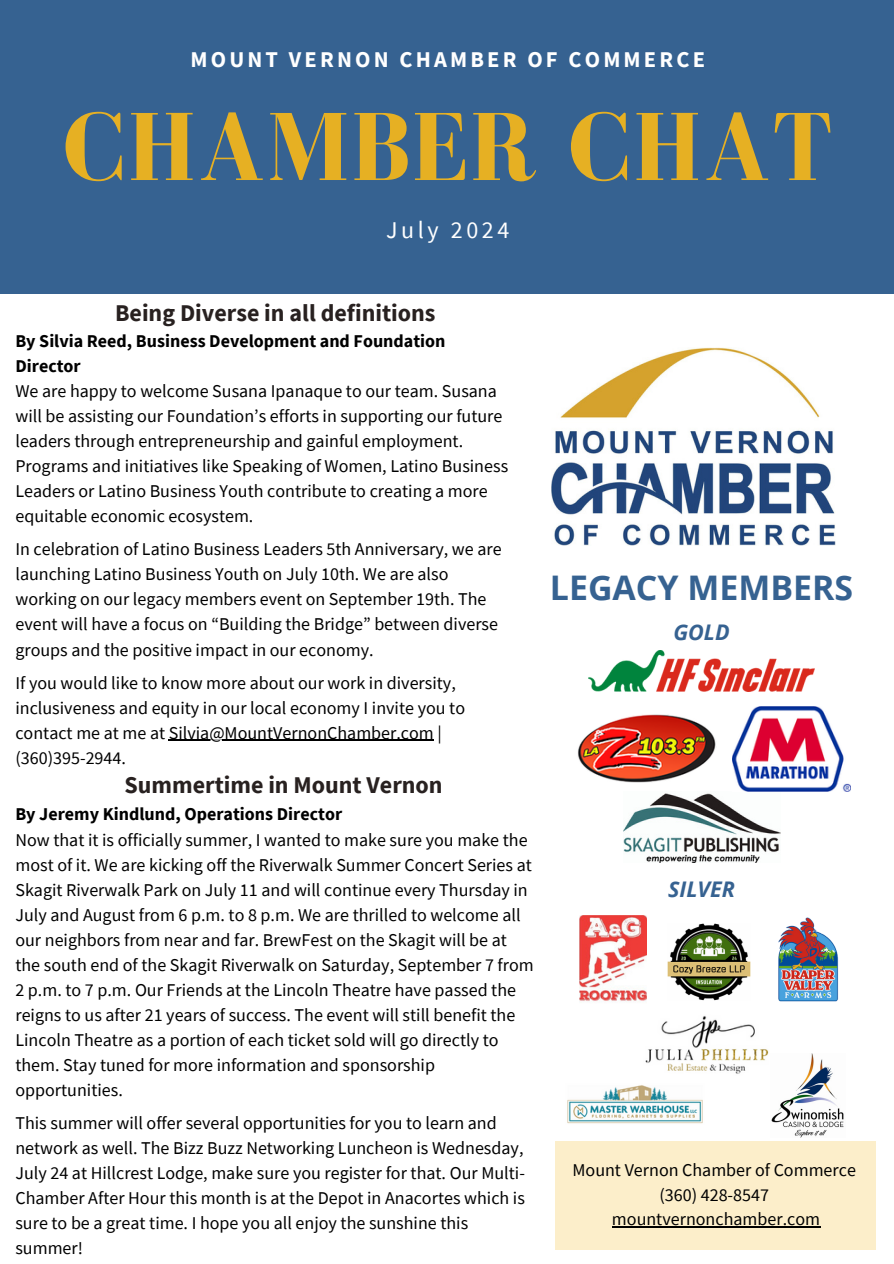
<style>
.page{position:relative;width:894px;height:1264px;background:#fff}
.page>*{position:absolute;margin:0;border:0;box-sizing:border-box;transform-origin:0 0}
.t1{font:700 99.3px "Bodoni FLF";letter-spacing:.02em;color:#e6b023}
.t2{font:700 33.9px "Open Sans";color:#366291}
.t3{font:700 24px "Source Sans Pro";color:#282120}
.t4{font:24px "Source Sans Pro";letter-spacing:.15em;color:#fff}
.t5{font:700 22.5px "Source Sans Pro";letter-spacing:.14em;color:#fff}
.t6{font:italic 700 21.6px "Open Sans";color:#366291}
.t7{font:18px/25px "Source Sans Pro";color:#000}
.t8{font:700 18px/25px "Source Sans Pro";color:#000}
</style>
<div class="page">
<div style="left:0;top:0;width:893px;height:294px;background:#366291"></div>
<img style="left:551px;top:347px;width:284px;height:198px">
<div style="left:555px;top:1141px;width:320px;height:108px;background:#fceeca"></div>
<hr style="left:611px;top:1226px;width:208px;height:1px;background:#000">
<img style="left:645px;top:1016px;width:124px;height:58px">
<img style="left:778px;top:917px;width:60px;height:84px">
<img style="left:623px;top:791px;width:157px;height:71px">
<img style="left:732px;top:706px;width:118px;height:85px">
<img style="left:771px;top:1053px;width:73px;height:84px">
<img style="left:588px;top:650px;width:225px;height:41px">
<img style="left:578px;top:714px;width:138px;height:69px">
<img style="left:579px;top:915px;width:67px;height:87px">
<img style="left:567px;top:1085px;width:136px;height:39px">
<hr style="left:169px;top:739px;width:264px;height:2px;background:#000">
<img style="left:667px;top:923px;width:82px;height:77px">
<p class="t5" style="left:190px;top:44px;width:516px">MOUNT VERNON CHAMBER OF COMMERCE</p>
<p class="t1" style="left:63px;top:93px;width:770px">CHAMBER CHAT</p>
<p class="t4" style="left:386px;top:214px;width:125px">July 2024</p>
<p class="t3" style="left:115px;top:297px;width:322px">Being Diverse in all definitions</p>
<p class="t8" style="left:15px;top:328px;width:431px">By Silvia Reed, Business Development and Foundation<br>Director</p>
<p class="t7" style="left:15px;top:378px;width:494px">We are happy to welcome Susana Ipanaque to our team. Susana will be assisting our Foundation’s efforts in supporting our future leaders through entrepreneurship and gainful employment.<br>Programs and initiatives like Speaking of Women, Latino Business Leaders or Latino Business Youth contribute to creating a more equitable economic ecosystem.</p>
<h4 class="t7" style="left:15px;top:536px;width:487px">In celebration of Latino Business Leaders 5th Anniversary, we are launching Latino Business Youth on July 10th. We are also working on our legacy members event on September 19th. The event will have a focus on “Building the Bridge” between diverse groups and the positive impact in our economy.</h4>
<p class="t7" style="left:15px;top:669px;width:451px">If you would like to know more about our work in diversity, inclusiveness and equity in our local economy I invite you to contact me at me at Silvia@MountVernonChamber.com |</p>
<p class="t7" style="left:15px;top:744px;width:112px">(360)395-2944.</p>
<p class="t3" style="left:124px;top:769px;width:319px">Summertime in Mount Vernon</p>
<p class="t8" style="left:15px;top:801px;width:328px">By Jeremy Kindlund, Operations Director</p>
<p class="t7" style="left:15px;top:826px;width:519px">Now that it is officially summer, I wanted to make sure you make the most of it. We are kicking off the Riverwalk Summer Concert Series at Skagit Riverwalk Park on July 11 and will continue every Thursday in July and August from 6 p.m. to 8 p.m. We are thrilled to welcome all our neighbors from near and far. BrewFest on the Skagit will be at the south end of the Skagit Riverwalk on Saturday, September 7 from 2 p.m. to 7 p.m. Our Friends at the Lincoln Theatre have passed the reigns to us after 21 years of success. The event will still benefit the Lincoln Theatre as a portion of each ticket sold will go directly to them. Stay tuned for more information and sponsorship opportunities.</p>
<p class="t7" style="left:15px;top:1109px;width:511px">This summer will offer several opportunities for you to learn and network as well. The Bizz Buzz Networking Luncheon is Wednesday, July 24 at Hillcrest Lodge, make sure you register for that. Our Multi-Chamber After Hour this month is at the Depot in Anacortes which is sure to be a great time. I hope you all enjoy the sunshine this summer!</p>
<p class="t2" style="left:549px;top:564px;width:305px">LEGACY MEMBERS</p>
<h6 class="t6" style="left:673px;top:617px;width:58px">GOLD</h6>
<p class="t6" style="left:668px;top:874px;width:68px">SILVER</p>
<h3 class="t7" style="left:572px;top:1156px;width:285px">Mount Vernon Chamber of Commerce</h3>
<h1 class="t7" style="left:659px;top:1181px;width:111px">(360) 428-8547</h1>
<h5 class="t7" style="left:611px;top:1206px;width:209px">mountvernonchamber.com</h5>
</div>
